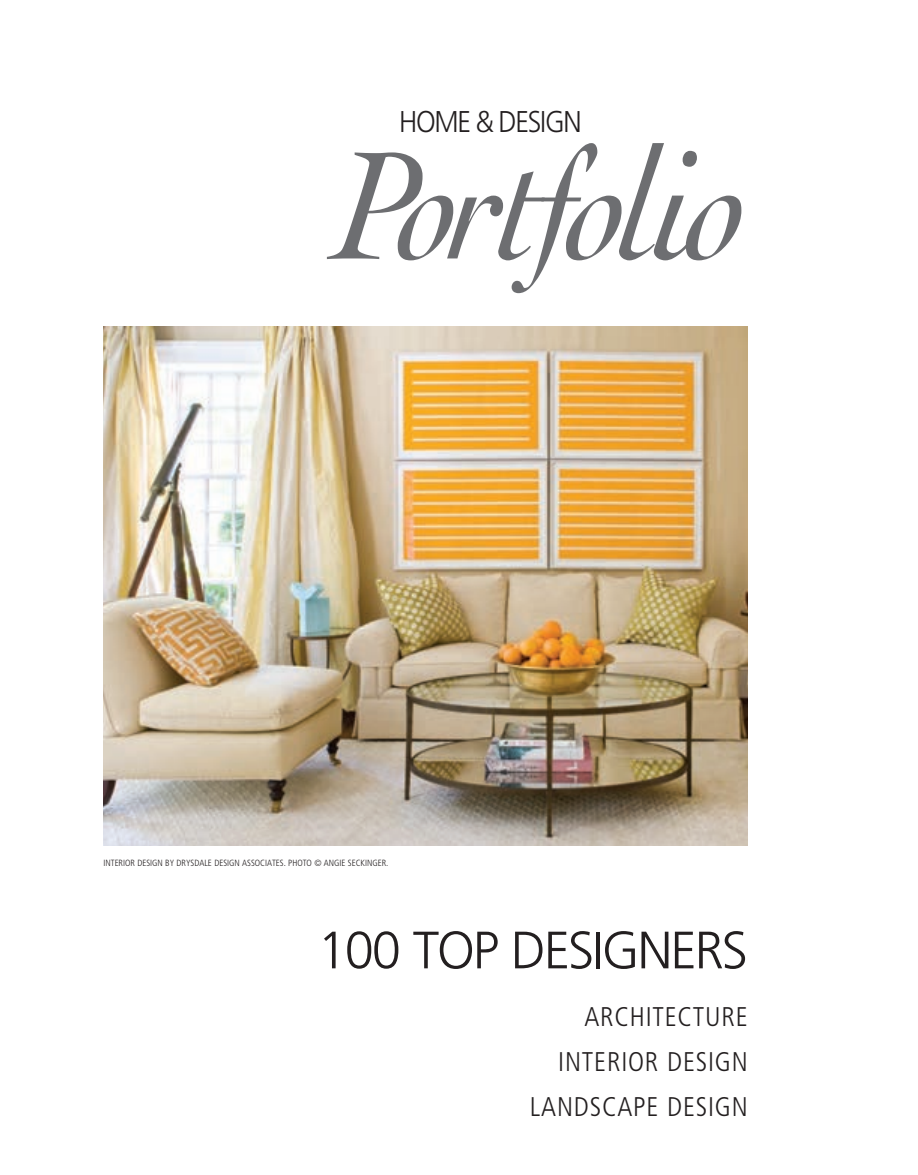
<style>
.page{position:relative;width:918px;height:1175px;background:#fff}
.page>*{position:absolute;margin:0;border:0;box-sizing:border-box;transform-origin:0 0}
.t1{font:italic 162px "Cochin";letter-spacing:-.045em;color:#6d6e71;scale:.94 1}
.t2{font:300 52.5px "Frutiger";letter-spacing:-.04em;color:#231f20}
.t3{font:300 30px "Frutiger";letter-spacing:-.045em;color:#231f20;scale:.91 1}
.t4{font:300 condensed 27px/45px "Frutiger";letter-spacing:.03em;color:#231f20;text-align:right}
.t5{font:300 condensed 9px "Frutiger";color:#231f20}
</style>
<div class="page">
<img style="left:104px;top:327px;width:644px;height:519px">
<h3 class="t3" style="left:399px;top:104px;width:202px">HOME &amp; DESIGN</h3>
<h1 class="t1" style="left:334px;top:96px;width:442px">Portfolio</h1>
<p class="t5" style="left:104px;top:859px;width:286px">INTERIOR DESIGN BY DRYSDALE DESIGN ASSOCIATES. PHOTO © ANGIE SECKINGER.</p>
<h2 class="t2" style="left:318px;top:919px;width:432px">100 TOP DESIGNERS</h2>
<h3 class="t4" style="left:530px;top:995px;width:219px">ARCHITECTURE<br>INTERIOR DESIGN<br>LANDSCAPE DESIGN</h3>
</div>
